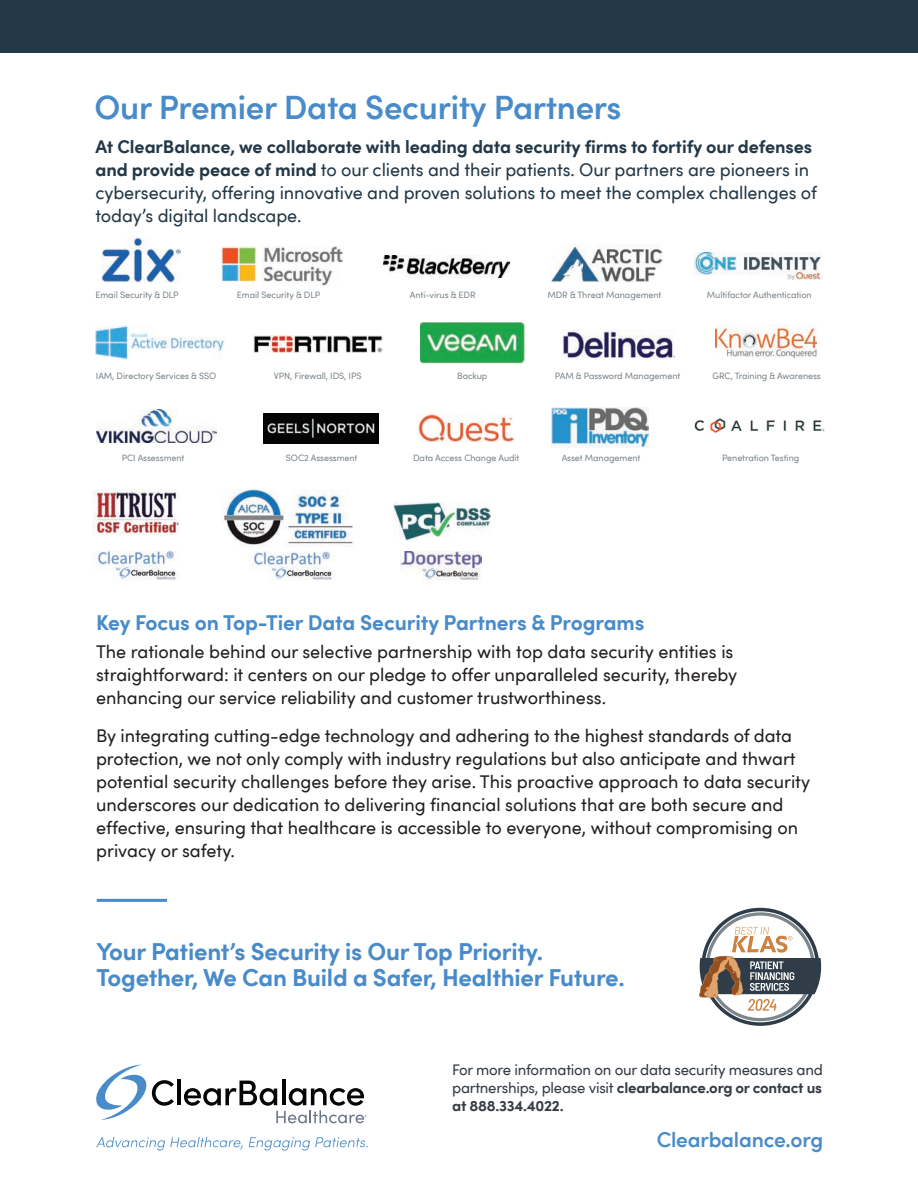
<style>
.page{position:relative;width:918px;height:1188px;background:#fff}
.page>*{position:absolute;margin:0;border:0;box-sizing:border-box;transform-origin:0 0}
.t1{font:600 33px "Sofia Pro";letter-spacing:-.01em;color:#498bc9}
.t2{font:700 24px/25.5px "Sofia Pro";letter-spacing:-.01em;color:#498bc9}
.t3{font:700 21px "Sofia Pro";letter-spacing:-.005em;color:#498bc9}
.t4{font:600 21px "Sofia Pro";letter-spacing:-.01em;color:#498bc9}
.t5{font:18px/23px "Sofia Pro";color:#231f20}
.t6{font:18px/23px "Sofia Pro";letter-spacing:-.005em;color:#223847}
.t7{font:15px/18px "Sofia Pro";letter-spacing:-.02em;color:#353c45;text-align:justify}
.t8{font:9px "Sofia Pro";letter-spacing:-.005em;color:#7b868d}
.s1{font-weight:700}
</style>
<div class="page">
<hr style="left:97px;top:899px;width:70px;height:3px;background:#498bc9">
<svg style="left:96px;top:1065px;width:78px;height:55px"></svg>
<hr style="left:177px;top:1079px;width:3px;height:26px;background:#050504">
<hr style="left:282px;top:1079px;width:3px;height:26px;background:#050504">
<svg style="left:184px;top:1081px;width:183px;height:42px"></svg>
<svg style="left:96px;top:1137px;width:147px;height:14px"></svg>
<svg style="left:249px;top:1137px;width:119px;height:14px"></svg>
<svg style="left:699px;top:908px;width:122px;height:118px"></svg>
<img style="left:92px;top:489px;width:88px;height:46px">
<img style="left:401px;top:551px;width:81px;height:30px">
<img style="left:94px;top:550px;width:83px;height:30px">
<img style="left:250px;top:551px;width:83px;height:29px">
<img style="left:551px;top:245px;width:111px;height:37px">
<img style="left:693px;top:252px;width:130px;height:28px">
<img style="left:716px;top:325px;width:101px;height:32px">
<img style="left:420px;top:322px;width:105px;height:42px">
<img style="left:694px;top:418px;width:131px;height:15px">
<img style="left:97px;top:409px;width:120px;height:34px">
<img style="left:102px;top:238px;width:79px;height:45px">
<img style="left:384px;top:256px;width:125px;height:22px">
<img style="left:222px;top:247px;width:121px;height:39px">
<img style="left:562px;top:329px;width:112px;height:30px">
<img style="left:254px;top:336px;width:128px;height:16px">
<img style="left:263px;top:414px;width:115px;height:29px">
<img style="left:419px;top:414px;width:94px;height:27px">
<img style="left:393px;top:502px;width:98px;height:39px">
<img style="left:222px;top:489px;width:131px;height:58px">
<img style="left:552px;top:407px;width:97px;height:41px">
<img style="left:95px;top:326px;width:129px;height:33px">
<div style="left:0;top:0;width:918px;height:53px;background:#223847"></div>
<h1 class="t1" style="left:95px;top:82px;width:528px">Our Premier Data Security Partners</h1>
<p class="t6" style="left:95px;top:134px;width:723px"><span class="s1">At ClearBalance, we collaborate with leading data security firms to fortify our defenses and provide peace of mind</span> to our clients and their patients. Our partners are pioneers in cybersecurity, offering innovative and proven solutions to meet the complex challenges of today’s digital landscape.</p>
<p class="t8" style="left:95px;top:288px;width:85px">Email Security &amp; DLP</p>
<p class="t8" style="left:237px;top:288px;width:85px">Email Security &amp; DLP</p>
<p class="t8" style="left:410px;top:288px;width:67px">Anti-virus &amp; EDR</p>
<p class="t8" style="left:547px;top:288px;width:116px">MDR &amp; Threat Management</p>
<p class="t8" style="left:707px;top:288px;width:106px">Multifactor Authentication</p>
<p class="t8" style="left:96px;top:369px;width:122px">IAM, Directory Services &amp; SSO</p>
<p class="t8" style="left:274px;top:369px;width:89px">VPN, Firewall, IDS, IPS</p>
<p class="t8" style="left:457px;top:369px;width:32px">Backup</p>
<p class="t8" style="left:555px;top:369px;width:127px">PAM &amp; Password Management</p>
<p class="t8" style="left:712px;top:369px;width:110px">GRC, Training &amp; Awareness</p>
<p class="t8" style="left:122px;top:451px;width:64px">PCI Assessment</p>
<p class="t8" style="left:286px;top:451px;width:73px">SOC2 Assessment</p>
<p class="t8" style="left:413px;top:451px;width:108px">Data Access Change Audit</p>
<p class="t8" style="left:562px;top:451px;width:80px">Asset Management</p>
<p class="t8" style="left:722px;top:451px;width:79px">Penetration Testing</p>
<p class="t3" style="left:96px;top:606px;width:550px">Key Focus on Top-Tier Data Security Partners &amp; Programs</p>
<p class="t5" style="left:96px;top:640px;width:643px">The rationale behind our selective partnership with top data security entities is straightforward: it centers on our pledge to offer unparalleled security, thereby enhancing our service reliability and customer trustworthiness.</p>
<p class="t5" style="left:96px;top:723px;width:715px">By integrating cutting-edge technology and adhering to the highest standards of data protection, we not only comply with industry regulations but also anticipate and thwart potential security challenges before they arise. This proactive approach to data security underscores our dedication to delivering financial solutions that are both secure and effective, ensuring that healthcare is accessible to everyone, without compromising on privacy or safety.</p>
<h2 class="t2" style="left:97px;top:937px;width:530px">Your Patient’s Security is Our Top Priority.<br>Together, We Can Build a Safer, Healthier Future.</h2>
<p class="t7" style="left:452px;top:1060px;width:372px">For more information on our data security measures and partnerships, please visit <span class="s1">clearbalance.org or contact us at 888.334.4022.</span></p>
<p class="t4" style="left:657px;top:1124px;width:168px">Clearbalance.org</p>
</div>
